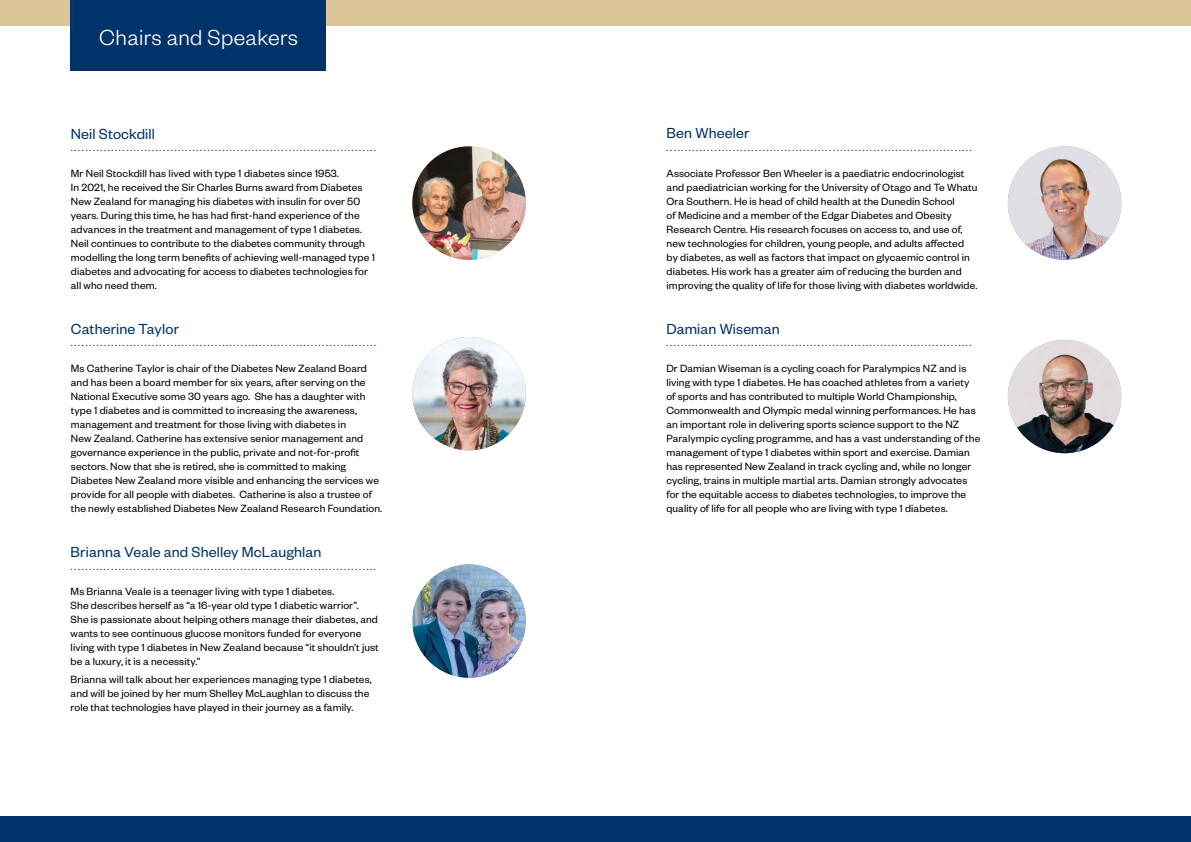
<style>
.page{position:relative;width:1191px;height:842px;background:#fff}
.page>*{position:absolute;margin:0;border:0;box-sizing:border-box;transform-origin:0 0}
.t1{font:300 23.9px "Founders Grotesk";letter-spacing:.015em;color:#fff}
.t2{font:16px "Founders Grotesk";letter-spacing:.01em;color:#00336a}
.t3{font:11.5px/14px "Founders Grotesk";letter-spacing:.01em;color:#000}
.t4{font:11px "Founders Grotesk";color:#00336a}
</style>
<div class="page">
<div style="left:0;top:0;width:1191px;height:26px;background:#dcc699"></div>
<div style="left:0;top:816px;width:1191px;height:26px;background:#00336a"></div>
<img style="left:412px;top:564px;width:114px;height:114px;border-radius:57px">
<div style="left:71px;top:0;width:255px;height:71px;background:#00336a"></div>
<img style="left:1007px;top:146px;width:114px;height:114px;border-radius:57px">
<img style="left:1007px;top:340px;width:114px;height:113px;border-radius:57px">
<img style="left:412px;top:337px;width:114px;height:113px;border-radius:57px">
<img style="left:412px;top:146px;width:114px;height:114px;border-radius:57px">
<h1 class="t1" style="left:99px;top:29px;width:200px">Chairs and Speakers</h1>
<h2 class="t2" style="left:71px;top:128px;width:86px">Neil Stockdill</h2>
<p class="t4" style="left:71px;top:144px;width:307px">...................................................................................</p>
<p class="t3" style="left:71px;top:167px;width:306px">Mr Neil Stockdill has lived with type 1 diabetes since 1953.<br>In 2021, he received the Sir Charles Burns award from Diabetes New Zealand for managing his diabetes with insulin for over 50 years. During this time, he has had first-hand experience of the advances in the treatment and management of type 1 diabetes.<br>Neil continues to contribute to the diabetes community through modelling the long term benefits of achieving well-managed type 1 diabetes and advocating for access to diabetes technologies for all who need them.</p>
<h2 class="t2" style="left:71px;top:323px;width:110px">Catherine Taylor</h2>
<p class="t4" style="left:71px;top:339px;width:307px">...................................................................................</p>
<p class="t3" style="left:71px;top:362px;width:313px">Ms Catherine Taylor is chair of the Diabetes New Zealand Board and has been a board member for six years, after serving on the National Executive some 30 years ago. She has a daughter with type 1 diabetes and is committed to increasing the awareness, management and treatment for those living with diabetes in<br>New Zealand. Catherine has extensive senior management and governance experience in the public, private and not-for-profit sectors. Now that she is retired, she is committed to making Diabetes New Zealand more visible and enhancing the services we provide for all people with diabetes. Catherine is also a trustee of the newly established Diabetes New Zealand Research Foundation.</p>
<h2 class="t2" style="left:71px;top:546px;width:252px">Brianna Veale and Shelley McLaughlan</h2>
<p class="t4" style="left:71px;top:562px;width:307px">...................................................................................</p>
<p class="t3" style="left:71px;top:585px;width:310px">Ms Brianna Veale is a teenager living with type 1 diabetes.<br>She describes herself as “a 16-year old type 1 diabetic warrior”.<br>She is passionate about helping others manage their diabetes, and wants to see continuous glucose monitors funded for everyone living with type 1 diabetes in New Zealand because “it shouldn’t just be a luxury, it is a necessity.”</p>
<p class="t3" style="left:71px;top:673px;width:303px">Brianna will talk about her experiences managing type 1 diabetes, and will be joined by her mum Shelley McLaughlan to discuss the role that technologies have played in their journey as a family.</p>
<h2 class="t2" style="left:666px;top:128px;width:84px">Ben Wheeler</h2>
<p class="t4" style="left:666px;top:144px;width:307px">...................................................................................</p>
<p class="t3" style="left:666px;top:167px;width:312px">Associate Professor Ben Wheeler is a paediatric endocrinologist and paediatrician working for the University of Otago and Te Whatu Ora Southern. He is head of child health at the Dunedin School<br>of Medicine and a member of the Edgar Diabetes and Obesity Research Centre. His research focuses on access to, and use of, new technologies for children, young people, and adults affected by diabetes, as well as factors that impact on glycaemic control in diabetes. His work has a greater aim of reducing the burden and improving the quality of life for those living with diabetes worldwide.</p>
<h2 class="t2" style="left:666px;top:323px;width:115px">Damian Wiseman</h2>
<p class="t4" style="left:666px;top:339px;width:307px">...................................................................................</p>
<p class="t3" style="left:666px;top:362px;width:315px">Dr Damian Wiseman is a cycling coach for Paralympics NZ and is living with type 1 diabetes. He has coached athletes from a variety of sports and has contributed to multiple World Championship, Commonwealth and Olympic medal winning performances. He has an important role in delivering sports science support to the NZ Paralympic cycling programme, and has a vast understanding of the management of type 1 diabetes within sport and exercise. Damian has represented New Zealand in track cycling and, while no longer cycling, trains in multiple martial arts. Damian strongly advocates for the equitable access to diabetes technologies, to improve the quality of life for all people who are living with type 1 diabetes.</p>
</div>
